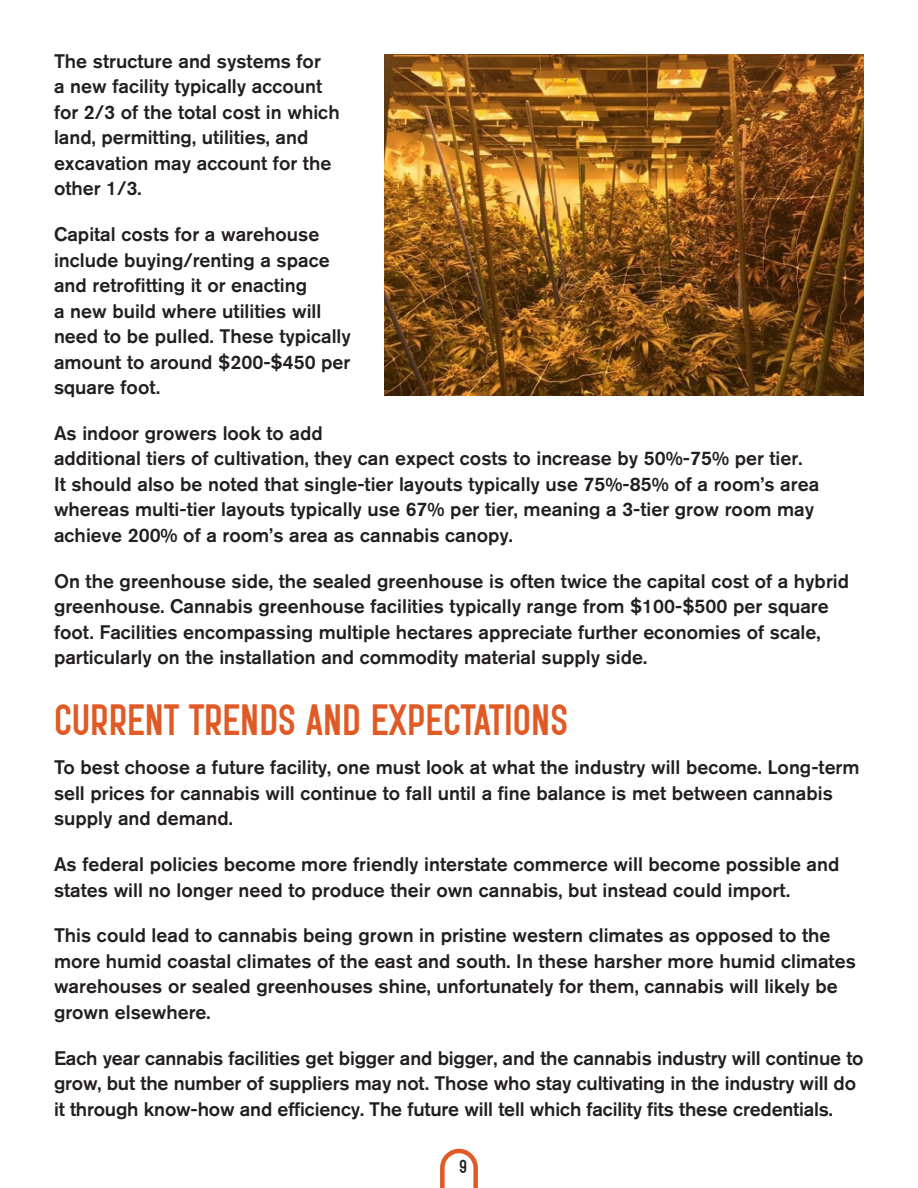
<style>
.page{position:relative;width:918px;height:1188px;background:#fff}
.page>*{position:absolute;margin:0;border:0;box-sizing:border-box;transform-origin:0 0}
.Subhead{font:700 45px "Opera";color:#df5a25}
.Body_Copy_11pt{font:19.5px/25.5px "Akzidenz Grotesk BQ";color:#231f20}
.Body_Copy_11pt-2{font:700 19.5px "Opera";color:#231f20}
</style>
<div class="page">
<img style="left:384px;top:54px;width:480px;height:341px">
<svg style="left:440px;top:1148px;width:38px;height:40px"></svg>
<p class="Body_Copy_11pt" style="left:54px;top:48px;width:287px">The structure and systems for<br>a new facility typically account for 2/3 of the total cost in which land, permitting, utilities, and excavation may account for the other 1/3.</p>
<p class="Body_Copy_11pt" style="left:54px;top:221px;width:298px">Capital costs for a warehouse include buying/renting a space and retrofitting it or enacting<br>a new build where utilities will need to be pulled. These typically amount to around $200-$450 per square foot.</p>
<p class="Body_Copy_11pt" style="left:54px;top:420px;width:767px">As indoor growers look to add<br>additional tiers of cultivation, they can expect costs to increase by 50%-75% per tier.<br>It should also be noted that single-tier layouts typically use 75%-85% of a room’s area whereas multi-tier layouts typically use 67% per tier, meaning a 3-tier grow room may achieve 200% of a room’s area as cannabis canopy.</p>
<p class="Body_Copy_11pt" style="left:54px;top:568px;width:797px">On the greenhouse side, the sealed greenhouse is often twice the capital cost of a hybrid greenhouse. Cannabis greenhouse facilities typically range from $100-$500 per square foot. Facilities encompassing multiple hectares appreciate further economies of scale, particularly on the installation and commodity material supply side.</p>
<p class="Subhead" style="left:54px;top:696px;width:516px">CURRENT TRENDS AND EXPECTATIONS</p>
<p class="Body_Copy_11pt" style="left:54px;top:754px;width:807px">To best choose a future facility, one must look at what the industry will become. Long-term sell prices for cannabis will continue to fall until a fine balance is met between cannabis supply and demand.</p>
<p class="Body_Copy_11pt" style="left:54px;top:851px;width:787px">As federal policies become more friendly interstate commerce will become possible and states will no longer need to produce their own cannabis, but instead could import.</p>
<p class="Body_Copy_11pt" style="left:54px;top:922px;width:803px">This could lead to cannabis being grown in pristine western climates as opposed to the more humid coastal climates of the east and south. In these harsher more humid climates warehouses or sealed greenhouses shine, unfortunately for them, cannabis will likely be grown elsewhere.</p>
<p class="Body_Copy_11pt" style="left:54px;top:1045px;width:811px">Each year cannabis facilities get bigger and bigger, and the cannabis industry will continue to grow, but the number of suppliers may not. Those who stay cultivating in the industry will do it through know-how and efficiency. The future will tell which facility fits these credentials.</p>
<p class="Body_Copy_11pt-2" style="left:459px;top:1156px;width:10px">9</p>
</div>
